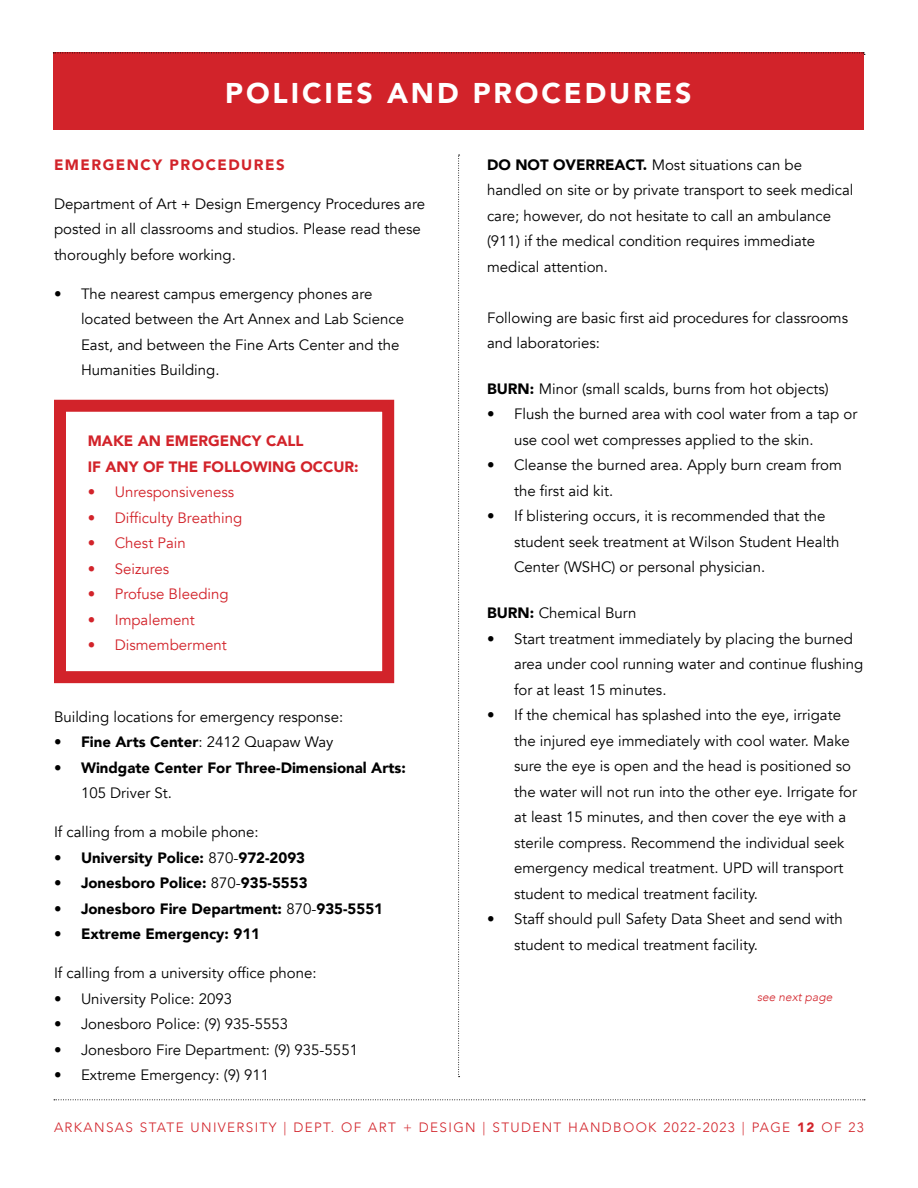
<style>
.page{position:relative;width:918px;height:1188px;background:#fff}
.page>*{position:absolute;margin:0;border:0;box-sizing:border-box;transform-origin:0 0}
.t1{font:900 28.5px "Avenir";letter-spacing:.1em;color:#fff}
.t2{font:15px/25.5px "Avenir";color:#000}
.t3{font:900 15px "Avenir";color:#000}
.t4{font:15px "Avenir";color:#d2232a}
.t5{font:900 15px/25.5px "Avenir";color:#d2232a}
.t6{font:900 15px "Avenir";letter-spacing:.1em;color:#d2232a}
.t7{font:300 13.5px "Avenir";letter-spacing:.1em;color:#d2232a}
.t8{font:italic 300 12px "Avenir";color:#d2232a}
.s1{font-weight:400}
.s2{font-weight:900}
</style>
<div class="page">
<div style="left:54px;top:400px;width:340px;height:283px;border:12px solid #d2232a"></div>
<svg style="left:54px;top:1099px;width:811px;height:1px"></svg>
<svg style="left:458px;top:155px;width:2px;height:922px"></svg>
<div style="left:53px;top:52px;width:810px;height:78px;background:#d2232a"></div>
<svg style="left:53px;top:52px;width:812px;height:3px"></svg>
<h1 class="t1" style="left:225px;top:68px;width:468px">POLICIES AND PROCEDURES</h1>
<p class="t6" style="left:54px;top:152px;width:232px">EMERGENCY PROCEDURES</p>
<p class="t2" style="left:54px;top:191px;width:373px">Department of Art + Design Emergency Procedures are posted in all classrooms and studios. Please read these thoroughly before working.</p>
<p class="t2" style="left:81px;top:281px;width:325px;text-indent:-27px">• The nearest campus emergency phones are located between the Art Annex and Lab Science East, and between the Fine Arts Center and the Humanities Building.</p>
<p class="t5" style="left:88px;top:428px;width:273px">MAKE AN EMERGENCY CALL<br>IF ANY OF THE FOLLOWING OCCUR:</p>
<p class="t4" style="left:88px;top:483px;width:148px">• Unresponsiveness</p>
<p class="t4" style="left:88px;top:509px;width:156px">• Difficulty Breathing</p>
<p class="t4" style="left:88px;top:534px;width:100px">• Chest Pain</p>
<p class="t4" style="left:88px;top:560px;width:83px">• Seizures</p>
<p class="t4" style="left:88px;top:585px;width:142px">• Profuse Bleeding</p>
<p class="t4" style="left:88px;top:611px;width:109px">• Impalement</p>
<p class="t4" style="left:88px;top:636px;width:141px">• Dismemberment</p>
<p class="t2" style="left:54px;top:704px;width:291px">Building locations for emergency response:</p>
<p class="t3" style="left:54px;top:729px;width:281px">• Fine Arts Center<span class="s1">: 2412 Quapaw Way</span></p>
<p class="t3" style="left:54px;top:755px;width:353px">• Windgate Center For Three-Dimensional Arts:</p>
<p class="t2" style="left:81px;top:781px;width:93px">105 Driver St.</p>
<p class="t2" style="left:54px;top:820px;width:206px">If calling from a mobile phone:</p>
<p class="t3" style="left:54px;top:845px;width:253px">• University Police: <span class="s1">870-</span>972-2093</p>
<p class="t3" style="left:54px;top:870px;width:255px">• Jonesboro Police: <span class="s1">870-</span>935-5553</p>
<p class="t3" style="left:54px;top:896px;width:331px">• Jonesboro Fire Department: <span class="s1">870-</span>935-5551</p>
<p class="t3" style="left:54px;top:921px;width:208px">• Extreme Emergency: 911</p>
<p class="t2" style="left:54px;top:961px;width:264px">If calling from a university office phone:</p>
<p class="t2" style="left:54px;top:986px;width:180px">• University Police: 2093</p>
<p class="t2" style="left:54px;top:1012px;width:236px">• Jonesboro Police: (9) 935-5553</p>
<p class="t2" style="left:54px;top:1037px;width:306px">• Jonesboro Fire Department: (9) 935-5551</p>
<p class="t2" style="left:54px;top:1063px;width:217px">• Extreme Emergency: (9) 911</p>
<p class="t2" style="left:487px;top:152px;width:368px"><span class="s2">DO NOT OVERREACT.</span> Most situations can be handled on site or by private transport to seek medical care; however, do not hesitate to call an ambulance (911) if the medical condition requires immediate medical attention.</p>
<p class="t2" style="left:487px;top:305px;width:363px">Following are basic first aid procedures for classrooms and laboratories:</p>
<p class="t2" style="left:487px;top:376px;width:343px"><span class="s2">BURN:</span> Minor (small scalds, burns from hot objects)</p>
<p class="t2" style="left:514px;top:402px;width:345px;text-indent:-27px">• Flush the burned area with cool water from a tap or use cool wet compresses applied to the skin.</p>
<p class="t2" style="left:514px;top:453px;width:329px;text-indent:-27px">• Cleanse the burned area. Apply burn cream from the first aid kit.</p>
<p class="t2" style="left:514px;top:504px;width:327px;text-indent:-27px">• If blistering occurs, it is recommended that the student seek treatment at Wilson Student Health<br>Center (WSHC) or personal physician.</p>
<p class="t2" style="left:487px;top:601px;width:151px"><span class="s2">BURN:</span> Chemical Burn</p>
<p class="t2" style="left:514px;top:626px;width:351px;text-indent:-27px">• Start treatment immediately by placing the burned area under cool running water and continue flushing for at least 15 minutes.</p>
<p class="t2" style="left:514px;top:703px;width:344px;text-indent:-27px">• If the chemical has splashed into the eye, irrigate the injured eye immediately with cool water. Make sure the eye is open and the head is positioned so the water will not run into the other eye. Irrigate for at least 15 minutes, and then cover the eye with a sterile compress. Recommend the individual seek emergency medical treatment. UPD will transport student to medical treatment facility.</p>
<p class="t2" style="left:514px;top:907px;width:330px;text-indent:-27px">• Staff should pull Safety Data Sheet and send with student to medical treatment facility.</p>
<p class="t8" style="left:757px;top:989px;width:77px">see next page</p>
<p class="t7" style="left:54px;top:1120px;width:811px">ARKANSAS STATE UNIVERSITY | DEPT. OF ART + DESIGN | STUDENT HANDBOOK 2022-2023 | PAGE <span class="s2">12</span> OF 23</p>
</div>
